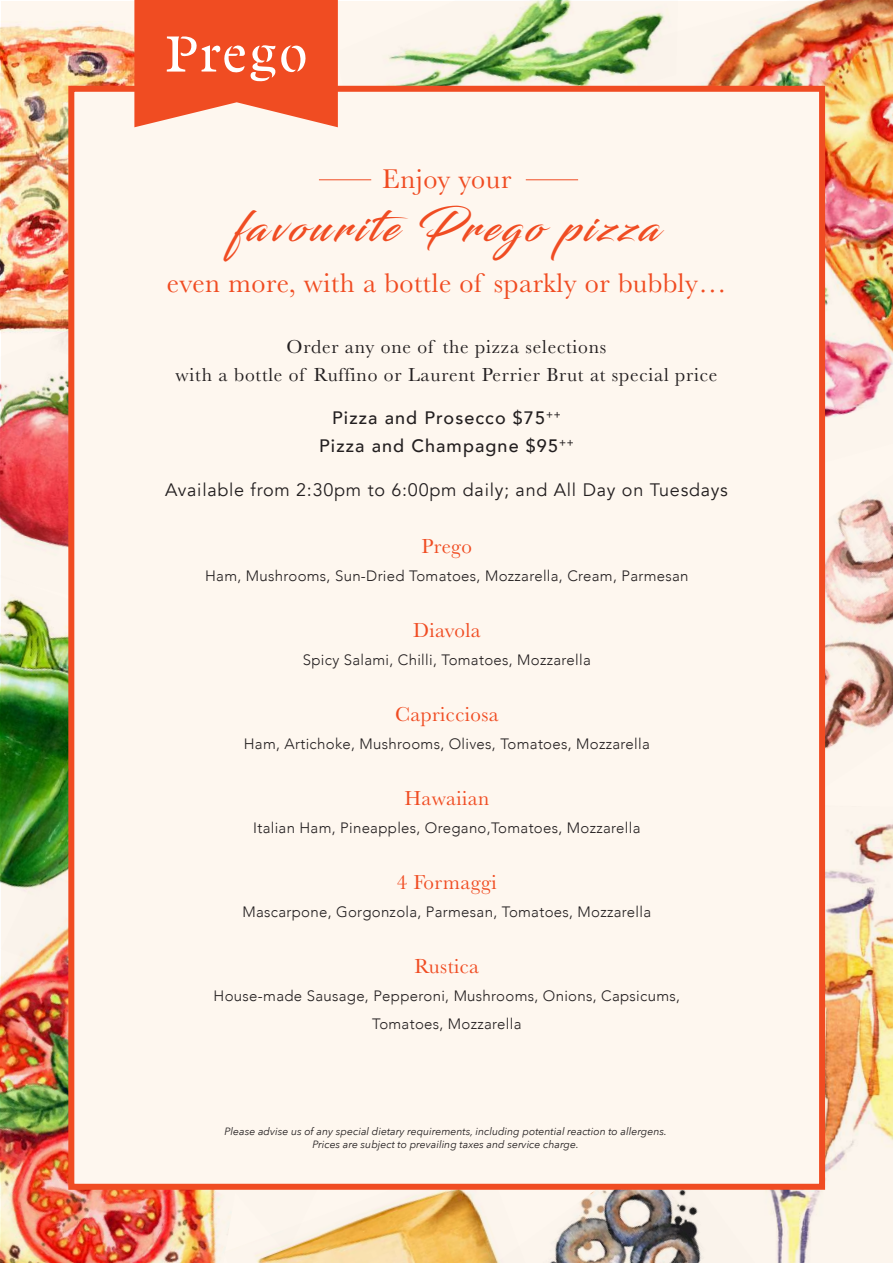
<style>
.page{position:relative;width:893px;height:1263px;background:#fff}
.page>*{position:absolute;margin:0;border:0;box-sizing:border-box;transform-origin:0 0}
.t1{font:42px "Blacksword";letter-spacing:.1em;color:#f04c22}
.t2{font:28.2px "Baskerville";letter-spacing:.02em;color:#f04c22}
.t3{font:21px "Baskerville";letter-spacing:.02em;color:#f04c22}
.t4{font:19.5px/28px "Baskerville";letter-spacing:.04em;color:#231f20;text-align:center}
.t5{font:18px "Avenir";letter-spacing:.04em;color:#231f20}
.t6{font:500 18px/28px "Avenir";letter-spacing:.06em;color:#231f20;text-align:center}
.t7{font:300 15px/28px "Avenir";letter-spacing:.02em;color:#231f20;text-align:center}
.t8{font:italic 10.5px/12.6px "Avenir Next";color:#231f20;text-align:center}
</style>
<div class="page">
<img style="left:0;top:1px;width:134px;height:314px">
<img style="left:0;top:620px;width:68px;height:248px">
<img style="left:338px;top:0;width:289px;height:86px">
<img style="left:825px;top:484px;width:68px;height:319px">
<img style="left:756px;top:803px;width:137px;height:460px">
<img style="left:391px;top:1190px;width:107px;height:73px">
<img style="left:498px;top:1190px;width:258px;height:73px">
<img style="left:627px;top:0;width:266px;height:484px">
<img style="left:0;top:868px;width:391px;height:395px">
<img style="left:0;top:315px;width:68px;height:305px">
<div style="left:68px;top:86px;width:757px;height:1104px;background:#fef7ef;border:6px solid #f04c22"></div>
<svg style="left:134px;top:0;width:204px;height:127px;background:#f26743"></svg>
<hr style="left:319px;top:179px;width:52px;height:1px;background:#f04c22">
<hr style="left:526px;top:179px;width:52px;height:1px;background:#f04c22">
<h2 class="t2" style="left:382px;top:161px;width:131px">Enjoy your</h2>
<h1 class="t1" style="left:234px;top:202px;width:427px">favourite Prego pizza</h1>
<h2 class="t2" style="left:167px;top:265px;width:561px">even more, with a bottle of sparkly or bubbly…</h2>
<h3 class="t4" style="left:176px;top:333px;width:543px">Order any one of the pizza selections<br>with a bottle of Ruffino or Laurent Perrier Brut at special price</h3>
<p class="t6" style="left:319px;top:403px;width:256px">Pizza and Prosecco $75<sup>++<br></sup>Pizza and Champagne $95<sup>++</sup></p>
<p class="t5" style="left:165px;top:479px;width:564px">Available from 2:30pm to 6:00pm daily; and All Day on Tuesdays</p>
<h3 class="t3" style="left:422px;top:533px;width:52px">Prego</h3>
<p class="t7" style="left:205px;top:562px;width:485px">Ham, Mushrooms, Sun-Dried Tomatoes, Mozzarella, Cream, Parmesan</p>
<h3 class="t3" style="left:413px;top:617px;width:69px">Diavola</h3>
<p class="t7" style="left:303px;top:646px;width:290px">Spicy Salami, Chilli, Tomatoes, Mozzarella</p>
<h3 class="t3" style="left:395px;top:701px;width:105px">Capricciosa</h3>
<p class="t7" style="left:244px;top:730px;width:407px">Ham, Artichoke, Mushrooms, Olives, Tomatoes, Mozzarella</p>
<h3 class="t3" style="left:404px;top:784px;width:86px">Hawaiian</h3>
<p class="t7" style="left:253px;top:813px;width:389px">Italian Ham, Pineapples, Oregano,Tomatoes, Mozzarella</p>
<h3 class="t3" style="left:397px;top:868px;width:101px">4 Formaggi</h3>
<p class="t7" style="left:242px;top:897px;width:410px">Mascarpone, Gorgonzola, Parmesan, Tomatoes, Mozzarella</p>
<h3 class="t3" style="left:415px;top:952px;width:66px">Rustica</h3>
<p class="t7" style="left:214px;top:981px;width:468px">House-made Sausage, Pepperoni, Mushrooms, Onions, Capsicums,<br>Tomatoes, Mozzarella</p>
<p class="t8" style="left:225px;top:1125px;width:444px">Please advise us of any special dietary requirements, including potential reaction to allergens.<br>Prices are subject to prevailing taxes and service charge.</p>
</div>
